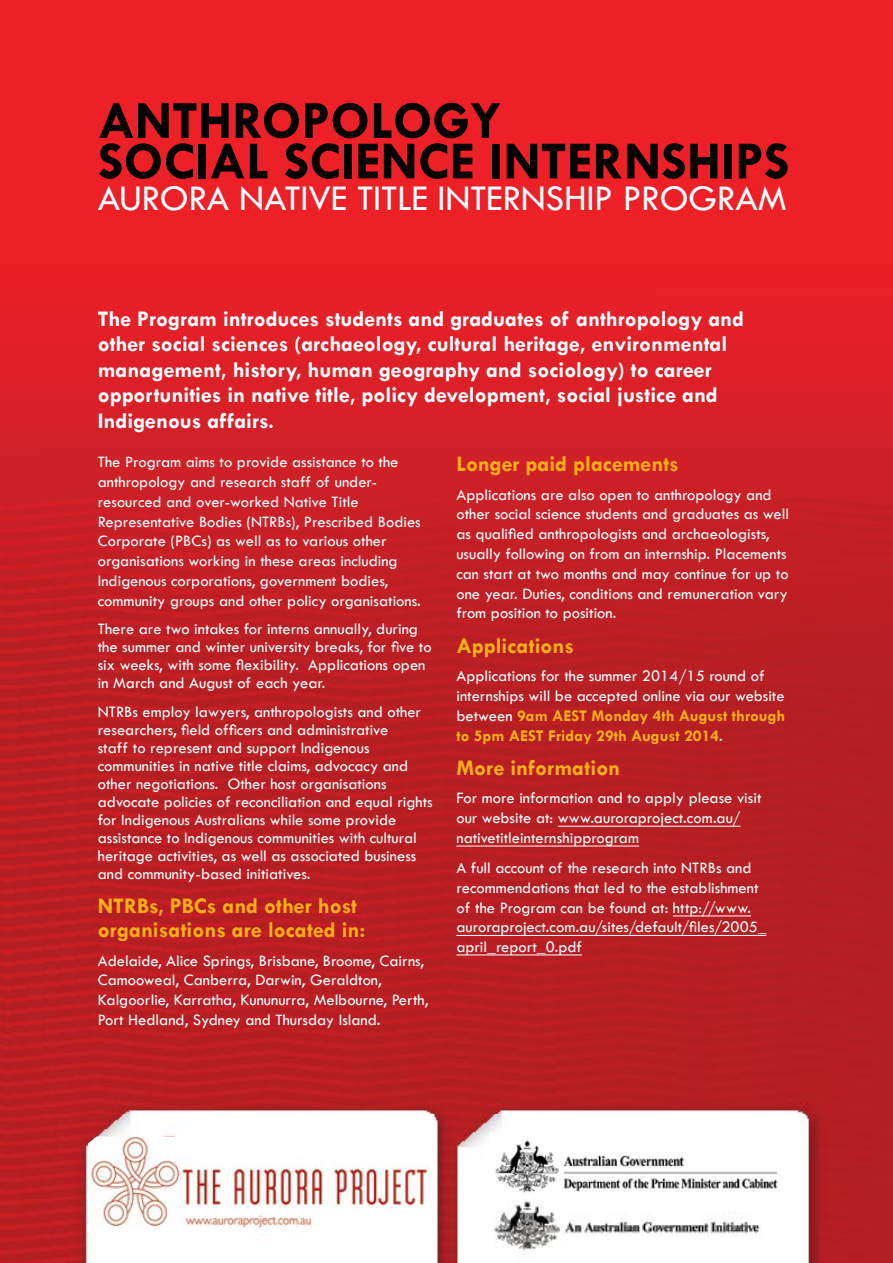
<style>
.page{position:relative;width:893px;height:1263px;background:#fff}
.page>*{position:absolute;margin:0;border:0;box-sizing:border-box;transform-origin:0 0}
.t1{font:700 54px/40.5px "Tw Cen";color:#000}
.t2{font:37.5px "Tw Cen";letter-spacing:-.01em;color:#fff}
.t3{font:700 22.5px/25.5px "Tw Cen";color:#fff}
.t4{font:700 22.5px/24px "Tw Cen";color:#fbad18}
.t5{font:16.5px/19.8px "Tw Cen";color:#fff}
.s1{font-weight:700;color:#fbad18}
</style>
<div class="page">
<img style="left:0;top:0;width:893px;height:1263px">
<hr style="left:558px;top:826px;width:182px;height:1px;background:#fff">
<hr style="left:456px;top:846px;width:183px;height:1px;background:#fff">
<hr style="left:673px;top:915px;width:78px;height:1px;background:#fff">
<hr style="left:456px;top:935px;width:310px;height:1px;background:#fff">
<hr style="left:456px;top:954px;width:126px;height:1px;background:#fff">
<img style="left:489px;top:1132px;width:295px;height:66px">
<img style="left:88px;top:1136px;width:349px;height:97px">
<h1 class="t1" style="left:98px;top:99px;width:690px">Anthropology<br>Social Science internships</h1>
<h2 class="t2" style="left:98px;top:175px;width:690px">Aurora Native Title Internship Program</h2>
<p class="t3" style="left:98px;top:305px;width:648px">The Program introduces students and graduates of anthropology and other social sciences (archaeology, cultural heritage, environmental management, history, human geography and sociology) to career opportunities in native title, policy development, social justice and Indigenous affairs.</p>
<p class="t5" style="left:98px;top:452px;width:324px">The Program aims to provide assistance to the anthropology and research staff of under&shy;resourced and over-worked Native Title Representative Bodies (NTR Bs), Prescribed Bodies Corporate (PBCs) as well as to various other organisations working in these areas including Indigenous corporations, government bodies, community groups and other policy organisations.</p>
<p class="t5" style="left:98px;top:620px;width:335px;line-height:18px">There are two intakes for interns annually, during the summer and winter university breaks, for five to six weeks, with some flexibility. Applications open in March and August of each year.</p>
<p class="t5" style="left:98px;top:702px;width:336px;line-height:18px">NTR Bs employ lawyers, anthropologists and other researchers, field officers and administrative<br>staff to represent and support Indigenous communities in native title claims, advocacy and other negotiations. Other host organisations advocate policies of reconciliation and equal rights for Indigenous Australians while some provide assistance to Indigenous communities with cultural heritage activities, as well as associated business and community-based initiatives.</p>
<h3 class="t4" style="left:98px;top:893px;width:269px">NTRBs, PBCs and other host organisations are located in:</h3>
<p class="t5" style="left:98px;top:950px;width:332px">Adelaide, Alice Springs, Brisbane, Broome, Cairns, Camooweal, Canberra, Darwin, Geraldton, Kalgoorlie, Karratha, Kununurra, Melbourne, Perth, Port Hedland, Sydney and Thursday Island.</p>
<h3 class="t4" style="left:456px;top:452px;width:224px">Longer paid placements</h3>
<p class="t5" style="left:456px;top:484px;width:334px">Applications are also open to anthropology and other social science students and graduates as well as qualified anthropologists and archaeologists, usually following on from an internship. Placements can start at two months and may continue for up to one year. Duties, conditions and remuneration vary from position to position.</p>
<h3 class="t4" style="left:456px;top:633px;width:119px">Applications</h3>
<p class="t5" style="left:456px;top:666px;width:330px">Applications for the summer 2014/15 round of internships will be accepted online via our website between <span class="s1">9am AEST Monday 4th August through to 5pm AEST Friday 29th August 2014</span>.</p>
<h3 class="t4" style="left:456px;top:755px;width:165px">More information</h3>
<p class="t5" style="left:456px;top:788px;width:307px">For more information and to apply please visit our website at: www.auroraproject.com.au/ nativetitleinternshipprogram</p>
<p class="t5" style="left:456px;top:858px;width:311px">A full account of the research into NTR Bs and recommendations that led to the establishment of the Program can be found at: http://www. auroraproject.com.au/sites/default/files/2005_ april_report_0.pdf</p>
</div>
